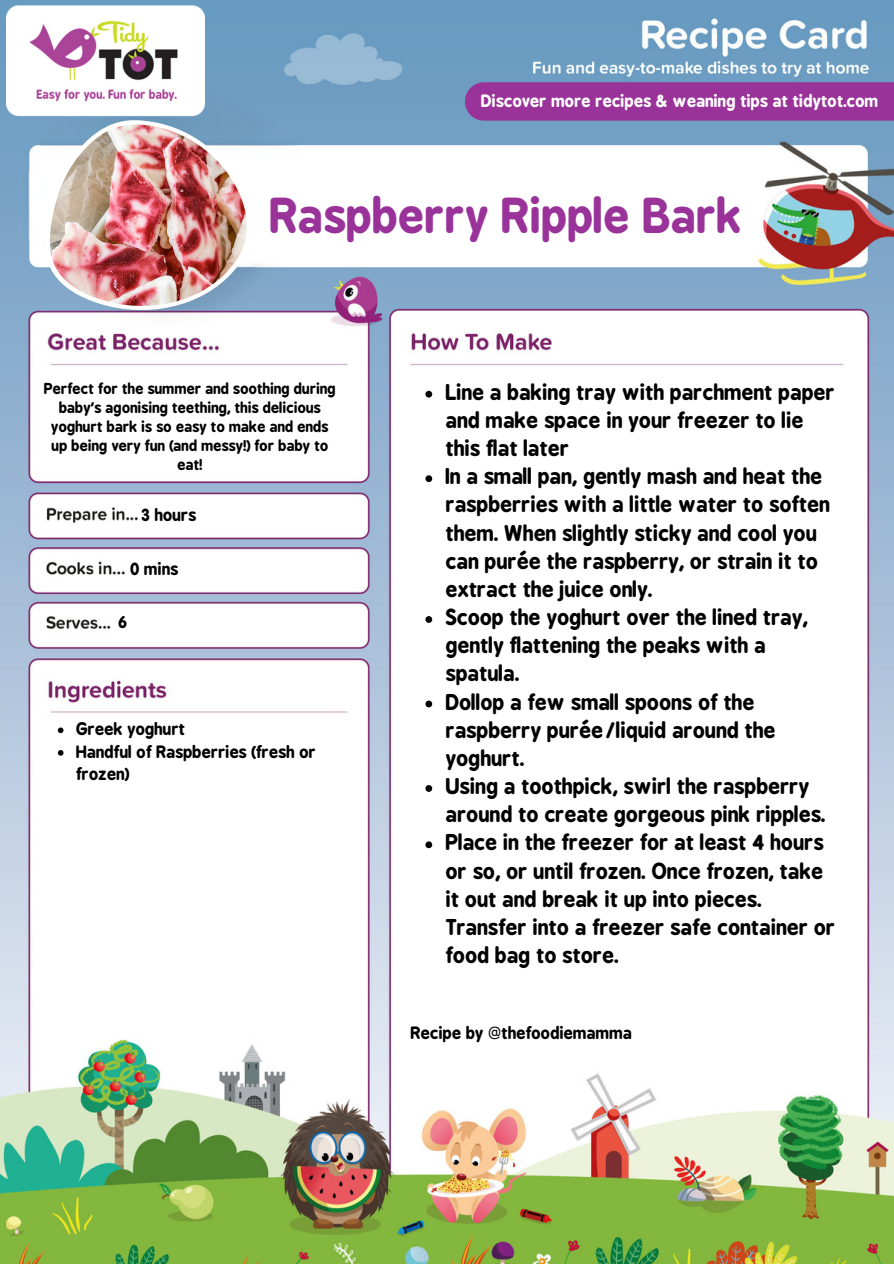
<style>
.page{position:relative;width:894px;height:1264px;background:#fff}
.page>*{position:absolute;margin:0;border:0;box-sizing:border-box;transform-origin:0 0}
.t1{font:700 45.45px "B Preplay";color:#939}
.t2{font:700 20.55px/28.2px "B Preplay";color:#000}
.t3{font:700 16.05px/22.5px "B Preplay";color:#000}
.t4{font:700 16.05px "B Preplay";color:#fff}
.t5{font:700 14.25px/19.2px "B Preplay";color:#000;text-align:center}
</style>
<div class="page">
<img style="left:0;top:0;width:893px;height:1263px">
<img style="left:6px;top:0;width:199px;height:132px">
<svg style="left:44px;top:116px;width:210px;height:202px"></svg>
<img style="left:50px;top:121px;width:197px;height:192px">
<div style="left:464px;top:82px;width:429px;height:39px;background:#939"></div>
<svg style="left:58px;top:727px;width:5px;height:6px"></svg>
<svg style="left:58px;top:750px;width:5px;height:5px"></svg>
<svg style="left:425px;top:391px;width:7px;height:6px"></svg>
<svg style="left:425px;top:475px;width:7px;height:7px"></svg>
<svg style="left:425px;top:616px;width:7px;height:7px"></svg>
<svg style="left:425px;top:700px;width:7px;height:7px"></svg>
<svg style="left:425px;top:785px;width:7px;height:6px"></svg>
<svg style="left:425px;top:841px;width:7px;height:7px"></svg>
<p class="t4" style="left:481px;top:91px;width:398px">Discover more recipes &amp; weaning tips at tidytot.com</p>
<p class="t1" style="left:270px;top:189px;width:474px">Raspberry Ripple Bark</p>
<p class="t5" style="left:44px;top:379px;width:293px">Perfect for the summer and soothing during baby’s agonising teething, this delicious yoghurt bark is so easy to make and ends up being very fun (and messy!) for baby to eat!</p>
<p class="t3" style="left:141px;top:503px;width:56px">3 hours</p>
<p class="t3" style="left:130px;top:557px;width:50px">0 mins</p>
<p class="t3" style="left:119px;top:611px;width:10px">6</p>
<p class="t3" style="left:76px;top:718px;width:111px">Greek yoghurt</p>
<p class="t3" style="left:76px;top:740px;width:241px">Handful of Raspberries (fresh or frozen)</p>
<p class="t2" style="left:446px;top:378px;width:390px">Line a baking tray with parchment paper and make space in your freezer to lie this flat later</p>
<p class="t2" style="left:446px;top:462px;width:385px">In a small pan, gently mash and heat the raspberries with a little water to soften them. When slightly sticky and cool you can purée the raspberry, or strain it to extract the juice only.</p>
<p class="t2" style="left:446px;top:603px;width:363px">Scoop the yoghurt over the lined tray, gently flattening the peaks with a spatula.</p>
<p class="t2" style="left:446px;top:688px;width:331px">Dollop a few small spoons of the raspberry purée/liquid around the yoghurt.</p>
<p class="t2" style="left:446px;top:772px;width:381px">Using a toothpick, swirl the raspberry around to create gorgeous pink ripples.</p>
<p class="t2" style="left:446px;top:828px;width:391px">Place in the freezer for at least 4 hours or so, or until frozen. Once frozen, take it out and break it up into pieces.<br>Transfer into a freezer safe container or food bag to store.</p>
<p class="t3" style="left:411px;top:1021px;width:222px">Recipe by @thefoodiemamma</p>
</div>
